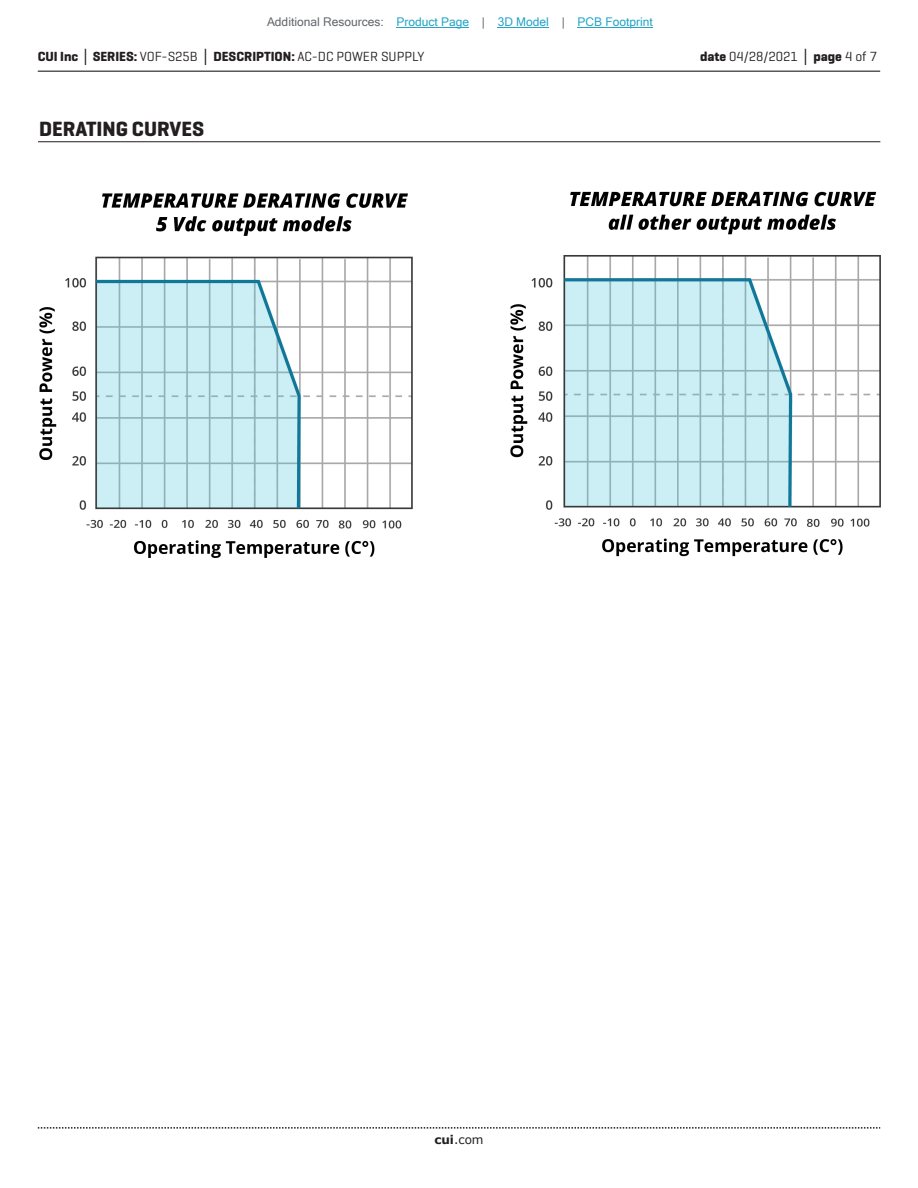
<style>
.page{position:relative;width:918px;height:1188px;background:#fff}
.page>*{position:absolute;margin:0;border:0;box-sizing:border-box;transform-origin:0 0}
.t1{font:700 21px "Geogrotesque";color:#231f20}
.t2{font:700 13.5px "Geogrotesque";color:#231f20}
.t3{font:13.5px "Geogrotesque";color:#231f20}
.t4{font:12px "Microsoft Sans Serif";color:#23a4c6}
.t5{font:12px "Verdana";color:#231f20}
.s1{color:#63676b}
.s2{font-family:"Verdana"}
.s3{font-weight:400}
.s4{font-weight:700}
.s5{font-family:"Verdana";font-weight:700}
</style>
<div class="page">
<hr style="left:38px;top:71px;width:842px;height:1px;background:#231f20">
<svg style="left:38px;top:1127px;width:842px;height:2px"></svg>
<hr style="left:38px;top:141px;width:842px;height:1px;background:#231f20">
<img style="left:39px;top:191px;width:841px;height:367px">
<hr style="left:397px;top:27px;width:72px;height:1px;background:#23a4c6">
<hr style="left:498px;top:27px;width:51px;height:1px;background:#23a4c6">
<hr style="left:578px;top:27px;width:75px;height:1px;background:#23a4c6">
<p class="t4" style="left:267px;top:15px;width:387px"><span class="s1">Additional Resources:</span> Product Page <span class="s1">|</span> 3D Model <span class="s1">|</span> PCB Footprint</p>
<p class="t2" style="left:38px;top:48px;width:388px">CUI Inc <span class="s2">│</span> SERIES: <span class="s3">VOF-S25B</span> <span class="s2">│</span> DESCRIPTION: <span class="s3">AC-DC POWER SUPPLY</span></p>
<p class="t3" style="left:700px;top:48px;width:179px"><span class="s4">date</span> 04/28/2021 <span class="s5">│</span> <span class="s4">page</span> 4 of 7</p>
<h1 class="t1" style="left:39px;top:116px;width:167px">DERATING CURVES</h1>
<p class="t5" style="left:434px;top:1131px;width:51px"><span class="s4">cui</span>.com</p>
</div>
